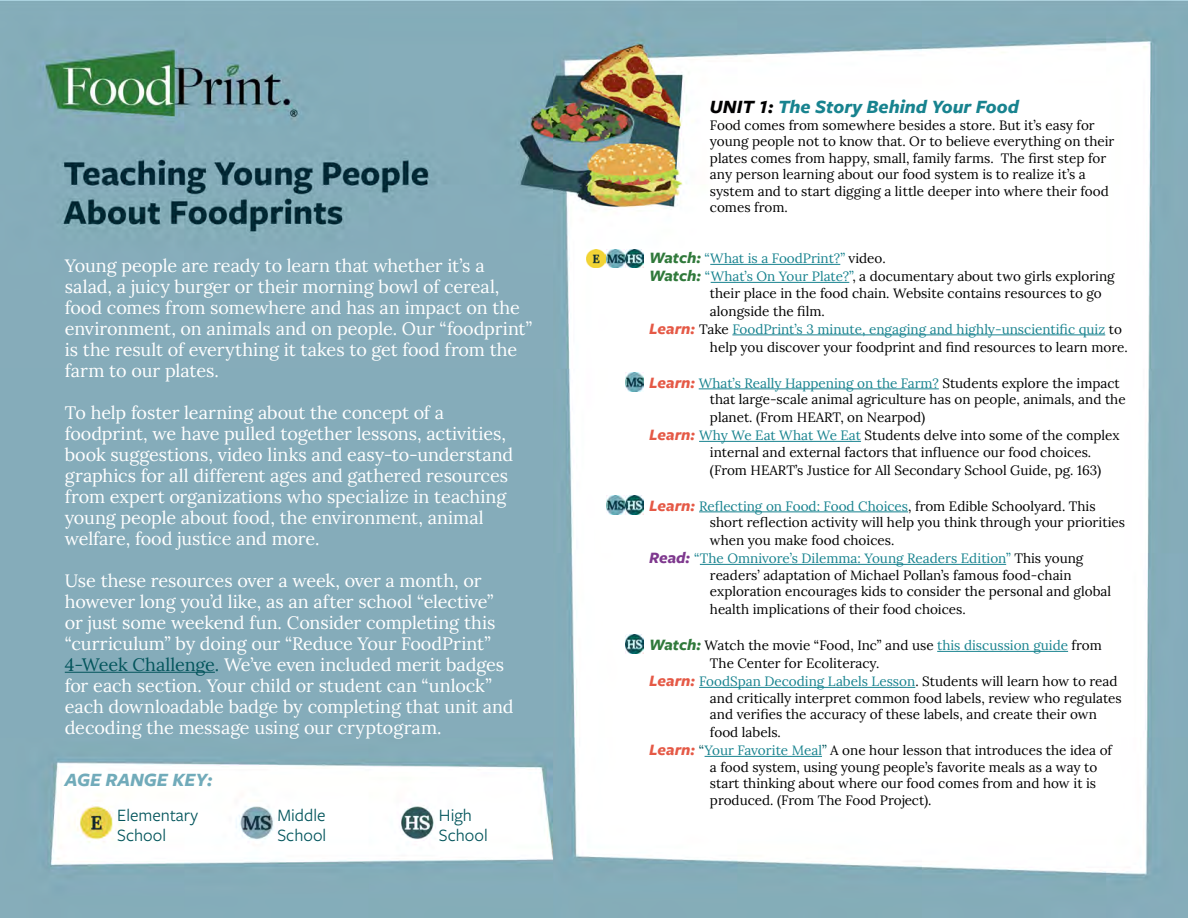
<style>
.page{position:relative;width:1188px;height:918px;background:#fff}
.page>*{position:absolute;margin:0;border:0;box-sizing:border-box;transform-origin:0 0}
.t1{font:italic 700 19.5px "Freight Sans Pro";color:#18838f}
.t2{font:italic 700 19.5px "Freight Sans Pro";color:#71abba}
.t3{font:18px/21px "Lora";letter-spacing:-.005em;color:#fff}
.t4{font:18px/19.5px "Freight Sans Pro";color:#03555c}
.t5{font:13.5px/16.5px "Lora";color:#000}
.t6{font:13.5px "Lora";color:#18838f}
.s1{color:#03555c}
.s2{color:#000}
.s3{font-family:"Freight Sans Pro";font-weight:700;font-style:italic;font-size:16.5px;color:#30793b}
.s4{color:#18838f}
.s5{font-family:"Freight Sans Pro";font-weight:700;font-style:italic;font-size:16.5px;color:#e55946}
.s6{font-family:"Freight Sans Pro";font-weight:700;font-style:italic;font-size:16.5px;color:#7e388e}
</style>
<div class="page">
<img style="left:0;top:0;width:1188px;height:918px">
<hr style="left:65px;top:672px;width:150px;height:1px;background:#03555c">
<hr style="left:710px;top:264px;width:130px;height:1px;background:#18838f">
<hr style="left:711px;top:282px;width:138px;height:1px;background:#18838f">
<hr style="left:732px;top:335px;width:373px;height:1px;background:#18838f">
<hr style="left:699px;top:389px;width:240px;height:1px;background:#18838f">
<hr style="left:699px;top:441px;width:162px;height:1px;background:#18838f">
<hr style="left:699px;top:512px;width:209px;height:1px;background:#18838f">
<hr style="left:700px;top:564px;width:306px;height:1px;background:#18838f">
<hr style="left:937px;top:651px;width:131px;height:1px;background:#18838f">
<hr style="left:699px;top:687px;width:216px;height:1px;background:#18838f">
<hr style="left:705px;top:756px;width:117px;height:1px;background:#18838f">
<img style="left:587px;top:250px;width:57px;height:18px">
<img style="left:625px;top:373px;width:19px;height:18px">
<img style="left:606px;top:496px;width:38px;height:18px">
<img style="left:625px;top:635px;width:19px;height:18px">
<p class="t3" style="left:65px;top:254px;width:469px">Young people are ready to learn that whether it’s a salad, a juicy burger or their morning bowl of cereal, food comes from somewhere and has an impact on the environment, on animals and on people. Our “foodprint” is the result of everything it takes to get food from the farm to our plates.</p>
<p class="t3" style="left:65px;top:401px;width:450px">To help foster learning about the concept of a foodprint, we have pulled together lessons, activities, book suggestions, video links and easy-to-understand graphics for all different ages and gathered resources from expert organizations who specialize in teaching young people about food, the environment, animal welfare, food justice and more.</p>
<p class="t3" style="left:65px;top:569px;width:450px">Use these resources over a week, over a month, or however long you’d like, as an after school “elective” or just some weekend fun. Consider completing this “curriculum” by doing our “Reduce Your FoodPrint” <span class="s1">4-Week Challenge.</span> We’ve even included merit badges for each section. Your child or student can “unlock” each downloadable badge by completing that unit and decoding the message using our cryptogram.</p>
<p class="t2" style="left:65px;top:766px;width:149px">AGE RANGE KEY:</p>
<p class="t4" style="left:117px;top:805px;width:82px">Elementary<br>School</p>
<p class="t4" style="left:277px;top:805px;width:50px">Middle</p>
<p class="t4" style="left:439px;top:805px;width:35px">High</p>
<p class="t4" style="left:439px;top:824px;width:50px">School</p>
<p class="t4" style="left:277px;top:824px;width:50px">School</p>
<p class="t1" style="left:710px;top:94px;width:311px"><span class="s2">UNIT 1:</span> The Story Behind Your Food</p>
<p class="t5" style="left:710px;top:116px;width:406px">Food comes from somewhere besides a store. But it’s easy for young people not to know that. Or to believe everything on their plates comes from happy, small, family farms. The first step for any person learning about our food system is to realize it’s a system and to start digging a little deeper into where their food comes from.</p>
<p class="t6" style="left:649px;top:248px;width:238px"><span class="s3">Watch:</span> “What is a FoodPrint?” <span class="s2">video.</span></p>
<p class="t5" style="left:710px;top:267px;width:406px;text-indent:-61px"><span class="s3">Watch:</span> <span class="s4">“What’s On Your Plate?”</span>, a documentary about two girls exploring their place in the food chain. Website contains resources to go</p>
<p class="t5" style="left:710px;top:302px;width:116px">alongside the film.</p>
<p class="t5" style="left:710px;top:319px;width:419px;line-height:18px;text-indent:-61px"><span class="s5">Learn:</span> Take <span class="s4">FoodPrint’s 3 minute, engaging and highly-unscientific quiz</span> to help you discover your foodprint and find resources to learn more.</p>
<p class="t5" style="left:710px;top:374px;width:417px;text-indent:-61px"><span class="s5">Learn:</span> <span class="s4">What’s Really Happening on the Farm?</span> Students explore the impact that large-scale animal agriculture has on people, animals, and the</p>
<p class="t5" style="left:710px;top:408px;width:217px">planet. (From HEART, on Nearpod)</p>
<p class="t5" style="left:710px;top:426px;width:411px;text-indent:-61px"><span class="s5">Learn:</span> <span class="s4">Why We Eat What We Eat</span> Students delve into some of the complex internal and external factors that influence our food choices.</p>
<p class="t5" style="left:710px;top:461px;width:393px">(From HEART’s Justice for All Secondary School Guide, pg. 163)</p>
<p class="t5" style="left:710px;top:497px;width:417px;text-indent:-61px"><span class="s5">Learn:</span> <span class="s4">Reflecting on Food: Food Choices</span>, from Edible Schoolyard. This short reflection activity will help you think through your priorities</p>
<p class="t5" style="left:710px;top:531px;width:186px">when you make food choices.</p>
<p class="t5" style="left:710px;top:549px;width:403px;text-indent:-61px"><span class="s6">Read:</span> <span class="s4">“The Omnivore’s Dilemma: Young Readers Edition”</span> This young readers’ adaptation of Michael Pollan’s famous food-chain exploration encourages kids to consider the personal and global</p>
<p class="t5" style="left:710px;top:600px;width:257px">health implications of their food choices.</p>
<p class="t5" style="left:710px;top:636px;width:393px;line-height:18px;text-indent:-61px"><span class="s3">Watch:</span> Watch the movie “Food, Inc” and use <span class="s4">this discussion guide</span> from<br>The Center for Ecoliteracy.</p>
<p class="t5" style="left:710px;top:672px;width:413px;text-indent:-61px"><span class="s5">Learn:</span> <span class="s4">FoodSpan Decoding Labels Lesson</span>. Students will learn how to read and critically interpret common food labels, review who regulates and verifies the accuracy of these labels, and create their own</p>
<p class="t5" style="left:710px;top:723px;width:72px">food labels.</p>
<p class="t5" style="left:710px;top:741px;width:404px;text-indent:-61px"><span class="s5">Learn:</span> <span class="s1">“</span><span class="s4">Your Favorite Meal</span><span class="s1">”</span> A one hour lesson that introduces the idea of a food system, using young people’s favorite meals as a way to start thinking about where our food comes from and how it is produced. (From The Food Project).</p>
</div>
